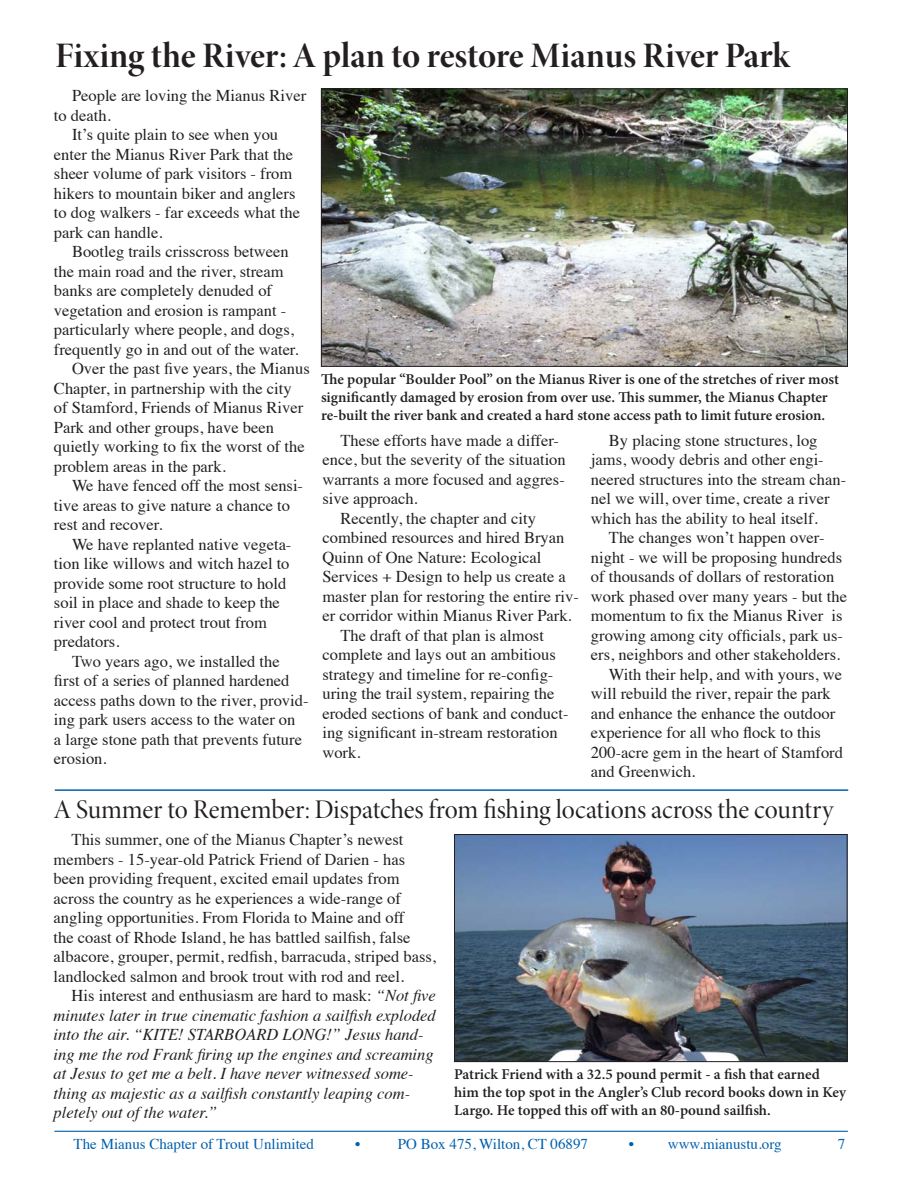
<style>
.page{position:relative;width:918px;height:1188px;background:#fff}
.page>*{position:absolute;margin:0;border:0;box-sizing:border-box;transform-origin:0 0}
.t1{font:36px "Minion Pro Bold Disp";letter-spacing:-.005em;color:#231f20}
.t2{font:27px "Minion Pro Disp";letter-spacing:-.005em;color:#231f20}
.t3{font:16.5px/19.5px "Times";color:#231f20}
.t4{font:italic 16.5px/19.5px "Times";color:#231f20}
.t5{font:600 15px/18px "Minion Pro";color:#231f20}
.t6{font:15px "Times";color:#0160ae}
.s1{font-style:normal}
</style>
<div class="page">
<img style="left:323px;top:90px;width:523px;height:275px">
<div style="left:321px;top:88px;width:527px;height:279px;border:1px solid #231f20"></div>
<hr style="left:55px;top:789px;width:793px;height:2px;background:#0160ae">
<img style="left:456px;top:836px;width:390px;height:224px">
<div style="left:454px;top:834px;width:394px;height:228px;border:1px solid #231f20"></div>
<hr style="left:54px;top:1131px;width:794px;height:1px;background:#0160ae">
<h1 class="t1" style="left:55px;top:34px;width:736px">Fixing the River: A plan to restore Mianus River Park</h1>
<p class="t3" style="left:72px;top:85px;width:236px">People are loving the Mianus River</p>
<p class="t3" style="left:54px;top:104px;width:58px">to death.</p>
<p class="t3" style="left:72px;top:124px;width:208px">It’s quite plain to see when you</p>
<p class="t3" style="left:54px;top:143px;width:241px">enter the Mianus River Park that the</p>
<p class="t3" style="left:54px;top:163px;width:240px">sheer volume of park visitors - from</p>
<p class="t3" style="left:54px;top:182px;width:243px">hikers to mountain biker and anglers</p>
<p class="t3" style="left:54px;top:202px;width:248px">to dog walkers - far exceeds what the</p>
<p class="t3" style="left:54px;top:221px;width:110px">park can handle.</p>
<p class="t3" style="left:72px;top:241px;width:218px">Bootleg trails crisscross between</p>
<p class="t3" style="left:54px;top:260px;width:231px">the main road and the river, stream</p>
<p class="t3" style="left:54px;top:280px;width:220px">banks are completely denuded of</p>
<p class="t3" style="left:54px;top:299px;width:234px">vegetation and erosion is rampant -</p>
<p class="t3" style="left:54px;top:319px;width:242px">particularly where people, and dogs,</p>
<p class="t3" style="left:54px;top:338px;width:246px">frequently go in and out of the water.</p>
<p class="t3" style="left:72px;top:358px;width:239px">Over the past five years, the Mianus</p>
<p class="t3" style="left:54px;top:377px;width:239px">Chapter, in partnership with the city</p>
<p class="t3" style="left:54px;top:397px;width:251px">of Stamford, Friends of Mianus River</p>
<p class="t3" style="left:54px;top:416px;width:221px">Park and other groups, have been</p>
<p class="t3" style="left:54px;top:436px;width:252px">quietly working to fix the worst of the</p>
<p class="t3" style="left:54px;top:455px;width:173px">problem areas in the park.</p>
<p class="t3" style="left:72px;top:475px;width:233px">We have fenced off the most sensi-</p>
<p class="t3" style="left:54px;top:494px;width:237px">tive areas to give nature a chance to</p>
<p class="t3" style="left:54px;top:514px;width:110px">rest and recover.</p>
<p class="t3" style="left:72px;top:533px;width:221px">We have replanted native vegeta-</p>
<p class="t3" style="left:54px;top:553px;width:237px">tion like willows and witch hazel to</p>
<p class="t3" style="left:54px;top:572px;width:234px">provide some root structure to hold</p>
<p class="t3" style="left:54px;top:592px;width:227px">soil in place and shade to keep the</p>
<p class="t3" style="left:54px;top:611px;width:215px">river cool and protect trout from</p>
<p class="t3" style="left:54px;top:631px;width:67px">predators.</p>
<p class="t3" style="left:72px;top:650px;width:209px">Two years ago, we installed the</p>
<p class="t3" style="left:54px;top:670px;width:237px">first of a series of planned hardened</p>
<p class="t3" style="left:54px;top:689px;width:256px">access paths down to the river, provid-</p>
<p class="t3" style="left:54px;top:709px;width:243px">ing park users access to the water on</p>
<p class="t3" style="left:54px;top:728px;width:250px">a large stone path that prevents future</p>
<p class="t3" style="left:54px;top:748px;width:54px">erosion.</p>
<p class="t5" style="left:321px;top:371px;width:520px">The popular “Boulder Pool” on the Mianus River is one of the stretches of river most significantly damaged by erosion from over use. This summer, the Mianus Chapter re-built the river bank and created a hard stone access path to limit future erosion.</p>
<p class="t3" style="left:591px;top:429px;width:257px;text-indent:18px">By placing stone structures, log jams, woody debris and other engi&shy;neered structures into the stream chan&shy;nel we will, over time, create a river which has the ability to heal itself.</p>
<p class="t3" style="left:609px;top:527px;width:217px">The changes won’t happen over-</p>
<p class="t3" style="left:591px;top:546px;width:253px">night - we will be proposing hundreds</p>
<p class="t3" style="left:591px;top:566px;width:245px">of thousands of dollars of restoration</p>
<p class="t3" style="left:591px;top:585px;width:258px">work phased over many years - but the</p>
<p class="t3" style="left:591px;top:605px;width:253px">momentum to fix the Mianus River is</p>
<p class="t3" style="left:591px;top:624px;width:254px">growing among city officials, park us-</p>
<p class="t3" style="left:591px;top:644px;width:251px">ers, neighbors and other stakeholders.</p>
<p class="t3" style="left:609px;top:663px;width:235px">With their help, and with yours, we</p>
<p class="t3" style="left:591px;top:683px;width:241px">will rebuild the river, repair the park</p>
<p class="t3" style="left:591px;top:702px;width:246px">and enhance the enhance the outdoor</p>
<p class="t3" style="left:591px;top:722px;width:232px">experience for all who flock to this</p>
<p class="t3" style="left:591px;top:741px;width:254px">200-acre gem in the heart of Stamford</p>
<p class="t3" style="left:591px;top:761px;width:106px">and Greenwich.</p>
<p class="t3" style="left:340px;top:429px;width:220px">These efforts have made a differ-</p>
<p class="t3" style="left:322px;top:449px;width:245px">ence, but the severity of the situation</p>
<p class="t3" style="left:322px;top:468px;width:244px">warrants a more focused and aggres-</p>
<p class="t3" style="left:322px;top:488px;width:97px">sive approach.</p>
<p class="t3" style="left:340px;top:507px;width:197px">Recently, the chapter and city</p>
<p class="t3" style="left:322px;top:527px;width:243px">combined resources and hired Bryan</p>
<p class="t3" style="left:322px;top:546px;width:221px">Quinn of One Nature: Ecological</p>
<p class="t3" style="left:322px;top:566px;width:245px">Services + Design to help us create a</p>
<p class="t3" style="left:322px;top:585px;width:258px">master plan for restoring the entire riv-</p>
<p class="t3" style="left:322px;top:605px;width:251px">er corridor within Mianus River Park.</p>
<p class="t3" style="left:340px;top:624px;width:205px">The draft of that plan is almost</p>
<p class="t3" style="left:322px;top:644px;width:235px">complete and lays out an ambitious</p>
<p class="t3" style="left:322px;top:663px;width:232px">strategy and timeline for re-config-</p>
<p class="t3" style="left:322px;top:683px;width:233px">uring the trail system, repairing the</p>
<p class="t3" style="left:322px;top:702px;width:248px">eroded sections of bank and conduct-</p>
<p class="t3" style="left:322px;top:722px;width:237px">ing significant in-stream restoration</p>
<p class="t3" style="left:322px;top:741px;width:40px">work.</p>
<h2 class="t2" style="left:54px;top:794px;width:782px">A Summer to Remember: Dispatches from fishing locations across the country</h2>
<p class="t3" style="left:54px;top:829px;width:384px;text-indent:18px">This summer, one of the Mianus Chapter’s newest members - 15-year-old Patrick Friend of Darien - has been providing frequent, excited email updates from across the country as he experiences a wide-range of angling opportunities. From Florida to Maine and off<br>the coast of Rhode Island, he has battled sailfish, false albacore, grouper, permit, redfish, barracuda, striped bass, landlocked salmon and brook trout with rod and reel.</p>
<p class="t4" style="left:54px;top:985px;width:384px;text-indent:18px"><span class="s1">His interest and enthusiasm are hard to mask:</span> “Not five minutes later in true cinematic fashion a sailfish exploded into the air. “KITE! STARBOARD LONG!” Jesus hand&shy;ing me the rod Frank firing up the engines and screaming at Jesus to get me a belt. I have never witnessed some&shy;thing as majestic as a sailfish constantly leaping com&shy;pletely out of the water.”</p>
<p class="t5" style="left:454px;top:1065px;width:394px">Patrick Friend with a 32.5 pound permit - a fish that earned him the top spot in the Angler’s Club record books down in Key<br>Largo. He topped this off with an 80-pound sailfish.</p>
<p class="t6" style="left:74px;top:1130px;width:242px">The Mianus Chapter of Trout Unlimited</p>
<p class="t6" style="left:355px;top:1130px;width:7px">•</p>
<p class="t6" style="left:398px;top:1130px;width:192px">PO Box 475, Wilton, CT 06897</p>
<p class="t6" style="left:629px;top:1130px;width:154px">• www.mianustu.org</p>
<p class="t6" style="left:838px;top:1130px;width:9px">7</p>
</div>
